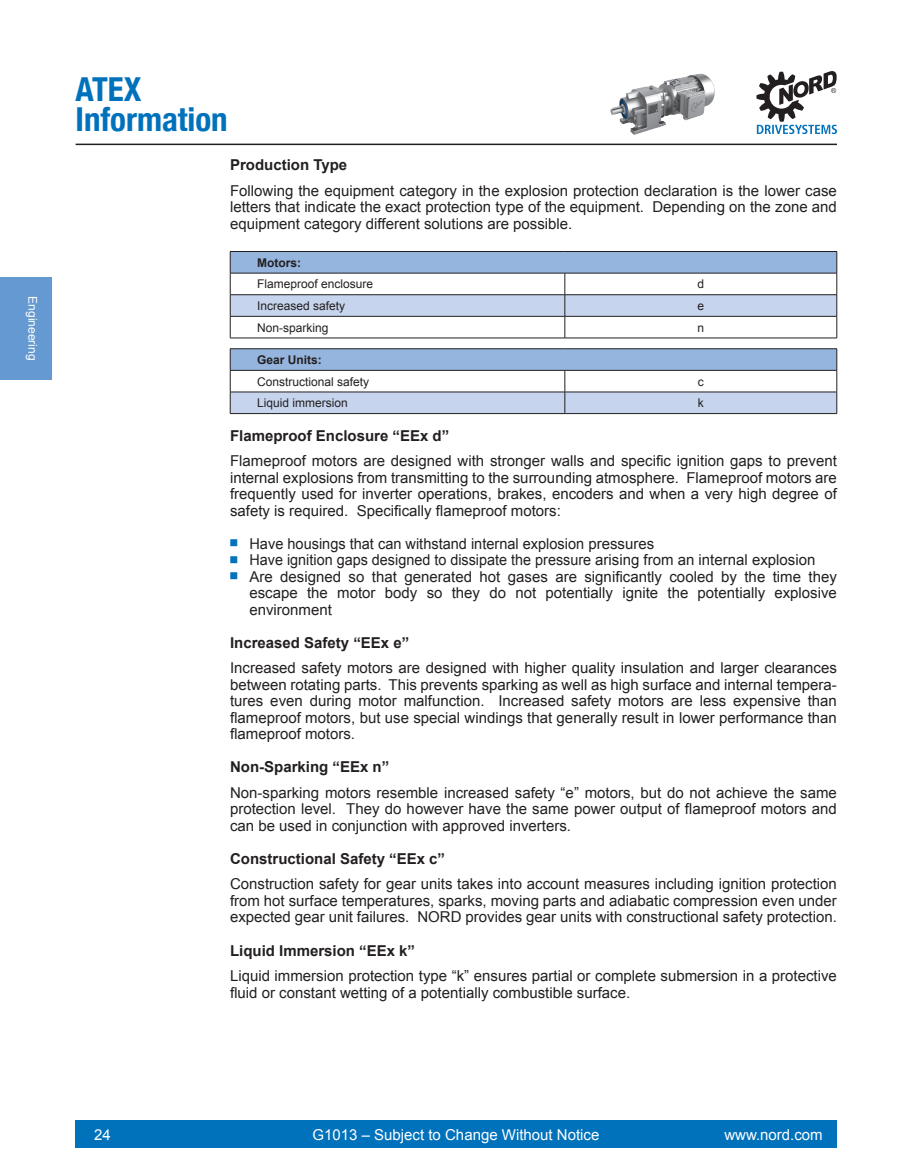
<style>
.page{position:relative;width:918px;height:1175px;background:#fff}
.page>*{position:absolute;margin:0;border:0;box-sizing:border-box;transform-origin:0 0}
.t1{font:700 condensed 33px/30px "Helvetica Neue";color:#0072bc}
.t2{font:15px/16.5px "Arial";color:#231f20;text-align:justify}
.t3{font:700 15px "Arial";color:#231f20}
.t4{font:15px "Arial";color:#231f20;scale:.96 1}
.t5{font:15px "Arial";color:#fff}
.t6{font:12px "Arial";color:#231f20}
.t7{font:700 12px "Arial";color:#231f20}
.t8{font:12px "Arial";color:#fff}
</style>
<div class="page">
<div style="left:76px;top:1120px;width:761px;height:28px;background:#0072bc"></div>
<hr style="left:76px;top:144px;width:761px;height:1px;background:#231f20">
<div style="left:0;top:277px;width:52px;height:103px;background:#6599d1"></div>
<img style="left:610px;top:73px;width:105px;height:62px">
<svg style="left:756px;top:71px;width:81px;height:63px"></svg>
<svg style="left:231px;top:252px;width:606px;height:42px;fill:#95b5de"></svg>
<svg style="left:231px;top:295px;width:606px;height:118px"></svg>
<hr style="left:230px;top:251px;width:335px;height:1px;background:#231f20">
<hr style="left:565px;top:251px;width:272px;height:1px;background:#231f20">
<hr style="left:230px;top:273px;width:335px;height:1px;background:#231f20">
<hr style="left:565px;top:273px;width:272px;height:1px;background:#231f20">
<hr style="left:230px;top:294px;width:335px;height:1px;background:#231f20">
<hr style="left:565px;top:294px;width:272px;height:1px;background:#231f20">
<hr style="left:230px;top:316px;width:335px;height:1px;background:#231f20">
<svg style="left:230px;top:252px;width:1px;height:86px"></svg>
<hr style="left:565px;top:316px;width:272px;height:1px;background:#231f20">
<svg style="left:565px;top:273px;width:1px;height:65px"></svg>
<svg style="left:837px;top:252px;width:1px;height:86px"></svg>
<hr style="left:230px;top:338px;width:335px;height:1px;background:#231f20">
<hr style="left:565px;top:338px;width:272px;height:1px;background:#231f20">
<hr style="left:230px;top:348px;width:335px;height:1px;background:#231f20">
<hr style="left:565px;top:348px;width:272px;height:1px;background:#231f20">
<hr style="left:230px;top:370px;width:335px;height:1px;background:#231f20">
<hr style="left:565px;top:370px;width:272px;height:1px;background:#231f20">
<hr style="left:230px;top:392px;width:335px;height:1px;background:#231f20">
<svg style="left:230px;top:349px;width:1px;height:64px"></svg>
<hr style="left:565px;top:392px;width:272px;height:1px;background:#231f20">
<svg style="left:565px;top:370px;width:1px;height:43px"></svg>
<svg style="left:837px;top:349px;width:1px;height:64px"></svg>
<hr style="left:230px;top:413px;width:335px;height:1px;background:#231f20">
<hr style="left:565px;top:413px;width:272px;height:1px;background:#231f20">
<p class="t8" style="left:41px;top:296px;width:66px;rotate:90deg">Engineering</p>
<h1 class="t1" style="left:76px;top:72px;width:154px">ATEX<br>Information</h1>
<p class="t3" style="left:230px;top:155px;width:119px">Production Type</p>
<p class="t2" style="left:230px;top:182px;width:608px">Following the equipment category in the explosion protection declaration is the lower case letters that indicate the exact protection type of the equipment. Depending on the zone and equipment category different solutions are possible.</p>
<p class="t7" style="left:257px;top:254px;width:45px">Motors:</p>
<p class="t6" style="left:257px;top:276px;width:118px">Flameproof enclosure</p>
<p class="t6" style="left:697px;top:276px;width:8px">d</p>
<p class="t6" style="left:257px;top:298px;width:90px">Increased safety</p>
<p class="t6" style="left:697px;top:298px;width:8px">e</p>
<p class="t6" style="left:257px;top:319px;width:73px">Non-sparking</p>
<p class="t6" style="left:697px;top:319px;width:8px">n</p>
<p class="t7" style="left:257px;top:352px;width:66px">Gear Units:</p>
<p class="t6" style="left:257px;top:373px;width:114px">Constructional safety</p>
<p class="t6" style="left:698px;top:373px;width:7px">c</p>
<p class="t6" style="left:257px;top:395px;width:92px">Liquid immersion</p>
<p class="t6" style="left:698px;top:395px;width:7px">k</p>
<p class="t3" style="left:230px;top:425px;width:221px">Flameproof Enclosure “EEx d”</p>
<p class="t2" style="left:230px;top:453px;width:608px">Flameproof motors are designed with stronger walls and specific ignition gaps to prevent internal explosions from transmitting to the surrounding atmosphere. Flameproof motors are frequently used for inverter operations, brakes, encoders and when a very high degree of safety is required. Specifically flameproof motors:</p>
<p class="t2" style="left:230px;top:535px;width:426px"><sup>■</sup> Have housings that can withstand internal explosion pressures</p>
<p class="t4" style="left:230px;top:550px;width:611px"><sup>■</sup> Have ignition gaps designed to dissipate the pressure arising from an internal explosion</p>
<p class="t2" style="left:249px;top:568px;width:589px;text-indent:-19px"><sup>■</sup> Are designed so that generated hot gases are significantly cooled by the time they escape the motor body so they do not potentially ignite the potentially explosive environment</p>
<p class="t3" style="left:230px;top:632px;width:181px">Increased Safety “EEx e”</p>
<p class="t2" style="left:230px;top:660px;width:608px">Increased safety motors are designed with higher quality insulation and larger clearances between rotating parts. This prevents sparking as well as high surface and internal tempera&shy;tures even during motor malfunction. Increased safety motors are less expensive than flameproof motors, but use special windings that generally result in lower performance than flameproof motors.</p>
<p class="t3" style="left:230px;top:757px;width:161px">Non-Sparking “EEx n”</p>
<p class="t2" style="left:230px;top:784px;width:608px">Non-sparking motors resemble increased safety “e” motors, but do not achieve the same protection level. They do however have the same power output of flameproof motors and can be used in conjunction with approved inverters.</p>
<p class="t3" style="left:230px;top:848px;width:217px">Constructional Safety “EEx c”</p>
<p class="t2" style="left:230px;top:876px;width:608px">Construction safety for gear units takes into account measures including ignition protection from hot surface temperatures, sparks, moving parts and adiabatic compression even under expected gear unit failures. NORD provides gear units with constructional safety protection.</p>
<p class="t3" style="left:230px;top:940px;width:187px">Liquid Immersion “EEx k”</p>
<p class="t2" style="left:230px;top:967px;width:608px">Liquid immersion protection type “k” ensures partial or complete submersion in a protective fluid or constant wetting of a potentially combustible surface.</p>
<p class="t5" style="left:94px;top:1125px;width:18px">24</p>
<p class="t5" style="left:313px;top:1125px;width:288px">G1013 – Subject to Change Without Notice</p>
<p class="t5" style="left:724px;top:1125px;width:100px">www.nord.com</p>
</div>
